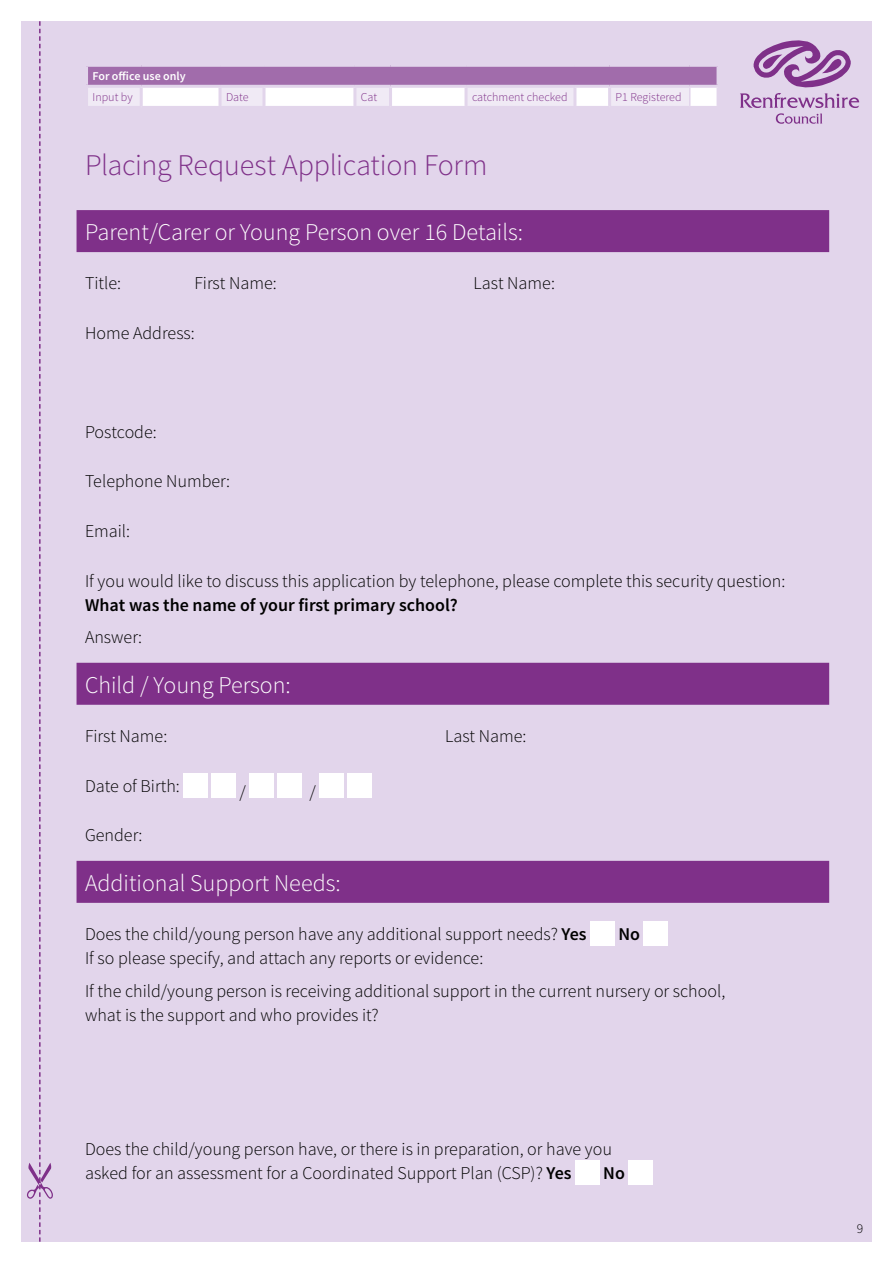
<style>
.page{position:relative;width:893px;height:1263px;background:#fff}
.page>*{position:absolute;margin:0;border:0;box-sizing:border-box;transform-origin:0 0}
.t1{font:300 30px "Source Sans Pro";letter-spacing:-.01em;color:#7f3089}
.t2{font:300 24px "Source Sans Pro";color:#fff}
.t3{font:300 18px/32.5px "Source Sans Pro";color:#000}
.t4{font:600 18px "Source Sans Pro";color:#000}
.t5{font:300 13.5px "Source Sans Pro";color:#000}
.t6{font:300 12px "Source Sans Pro";color:#7f3089}
.t7{font:600 12px "Source Sans Pro";color:#fff}
.s1{font-weight:600}
</style>
<div class="page">
<div style="left:21px;top:21px;width:851px;height:1221px;background:#e2d5eb"></div>
<div style="left:87px;top:65px;width:631px;height:21px;background:#a16cab"></div>
<hr style="left:85px;top:64px;width:56px;height:3px;background:#e2d5eb">
<hr style="left:85px;top:67px;width:3px;height:18px;background:#e2d5eb">
<hr style="left:141px;top:64px;width:79px;height:3px;background:#e2d5eb">
<hr style="left:220px;top:64px;width:44px;height:3px;background:#e2d5eb">
<hr style="left:264px;top:64px;width:91px;height:3px;background:#e2d5eb">
<hr style="left:355px;top:64px;width:35px;height:3px;background:#e2d5eb">
<hr style="left:391px;top:64px;width:75px;height:3px;background:#e2d5eb">
<hr style="left:466px;top:64px;width:109px;height:3px;background:#e2d5eb">
<hr style="left:575px;top:64px;width:35px;height:3px;background:#e2d5eb">
<hr style="left:610px;top:64px;width:80px;height:3px;background:#e2d5eb">
<hr style="left:690px;top:64px;width:29px;height:3px;background:#e2d5eb">
<hr style="left:716px;top:67px;width:3px;height:18px;background:#e2d5eb">
<hr style="left:85px;top:85px;width:56px;height:3px;background:#e2d5eb">
<hr style="left:141px;top:85px;width:79px;height:3px;background:#e2d5eb">
<hr style="left:220px;top:85px;width:44px;height:3px;background:#e2d5eb">
<hr style="left:264px;top:85px;width:91px;height:3px;background:#e2d5eb">
<hr style="left:355px;top:85px;width:35px;height:3px;background:#e2d5eb">
<hr style="left:391px;top:85px;width:75px;height:3px;background:#e2d5eb">
<hr style="left:466px;top:85px;width:109px;height:3px;background:#e2d5eb">
<hr style="left:575px;top:85px;width:35px;height:3px;background:#e2d5eb">
<hr style="left:690px;top:85px;width:29px;height:3px;background:#e2d5eb">
<hr style="left:610px;top:85px;width:80px;height:3px;background:#e2d5eb">
<svg style="left:88px;top:88px;width:629px;height:18px;background:#f6f2f9"></svg>
<svg style="left:27px;top:21px;width:26px;height:1221px"></svg>
<svg style="left:740px;top:40px;width:119px;height:84px"></svg>
<div style="left:77px;top:210px;width:752px;height:42px;background:#7f3089"></div>
<div style="left:77px;top:663px;width:752px;height:42px;background:#7f3089"></div>
<div style="left:77px;top:861px;width:752px;height:42px;background:#7f3089"></div>
<div style="left:183px;top:773px;width:25px;height:24px;background:#fff"></div>
<div style="left:211px;top:773px;width:25px;height:24px;background:#fff"></div>
<div style="left:250px;top:773px;width:24px;height:24px;background:#fff"></div>
<div style="left:278px;top:773px;width:24px;height:24px;background:#fff"></div>
<div style="left:319px;top:773px;width:25px;height:24px;background:#fff"></div>
<div style="left:347px;top:773px;width:25px;height:24px;background:#fff"></div>
<div style="left:590px;top:921px;width:25px;height:25px;background:#fff"></div>
<div style="left:644px;top:921px;width:24px;height:25px;background:#fff"></div>
<div style="left:575px;top:1161px;width:25px;height:24px;background:#fff"></div>
<div style="left:628px;top:1161px;width:25px;height:24px;background:#fff"></div>
<p class="t7" style="left:93px;top:69px;width:95px">For office use only</p>
<p class="t6" style="left:93px;top:90px;width:42px">Input by</p>
<p class="t6" style="left:226px;top:90px;width:24px">Date</p>
<p class="t6" style="left:361px;top:90px;width:18px">Cat</p>
<p class="t6" style="left:472px;top:90px;width:97px">catchment checked</p>
<p class="t6" style="left:616px;top:90px;width:68px">P1 Registered</p>
<h1 class="t1" style="left:85px;top:147px;width:404px">Placing Request Application Form</h1>
<h2 class="t2" style="left:85px;top:217px;width:440px">Parent/Carer or Young Person over 16 Details:</h2>
<p class="t3" style="left:85px;top:267px;width:38px">Title:</p>
<p class="t3" style="left:195px;top:267px;width:84px">First Name:</p>
<p class="t3" style="left:474px;top:267px;width:83px">Last Name:</p>
<p class="t3" style="left:85px;top:317px;width:111px">Home Address:</p>
<p class="t3" style="left:85px;top:416px;width:73px">Postcode:</p>
<p class="t3" style="left:85px;top:465px;width:146px">Telephone Number:</p>
<p class="t3" style="left:85px;top:515px;width:47px">Email:</p>
<p class="t3" style="left:85px;top:564px;width:702px">If you would like to discuss this application by telephone, please complete this security question:</p>
<p class="t4" style="left:85px;top:593px;width:374px">What was the name of your first primary school?</p>
<p class="t3" style="left:85px;top:621px;width:59px">Answer:</p>
<h2 class="t2" style="left:85px;top:670px;width:207px">Child / Young Person:</h2>
<p class="t3" style="left:85px;top:720px;width:84px">First Name:</p>
<p class="t3" style="left:445px;top:720px;width:83px">Last Name:</p>
<p class="t3" style="left:85px;top:769px;width:96px">Date of Birth:</p>
<p class="t3" style="left:240px;top:775px;width:8px">/</p>
<p class="t3" style="left:309px;top:775px;width:8px">/</p>
<p class="t3" style="left:85px;top:819px;width:59px">Gender:</p>
<h2 class="t2" style="left:85px;top:868px;width:257px">Additional Support Needs:</h2>
<p class="t3" style="left:85px;top:918px;width:503px">Does the child/young person have any additional support needs? <span class="s1">Yes</span></p>
<p class="t4" style="left:618px;top:923px;width:23px">No</p>
<p class="t3" style="left:85px;top:942px;width:642px">If so please specify, and attach any reports or evidence:<br>If the child/young person is receiving additional support in the current nursery or school,</p>
<p class="t3" style="left:85px;top:998px;width:295px">what is the support and who provides it?</p>
<p class="t3" style="left:85px;top:1137px;width:528px;line-height:24px">Does the child/young person have, or there is in preparation, or have you asked for an assessment for a Coordinated Support Plan (CSP)? <span class="s1">Yes</span></p>
<p class="t4" style="left:603px;top:1162px;width:23px">No</p>
<p class="t5" style="left:857px;top:1220px;width:8px">9</p>
</div>
